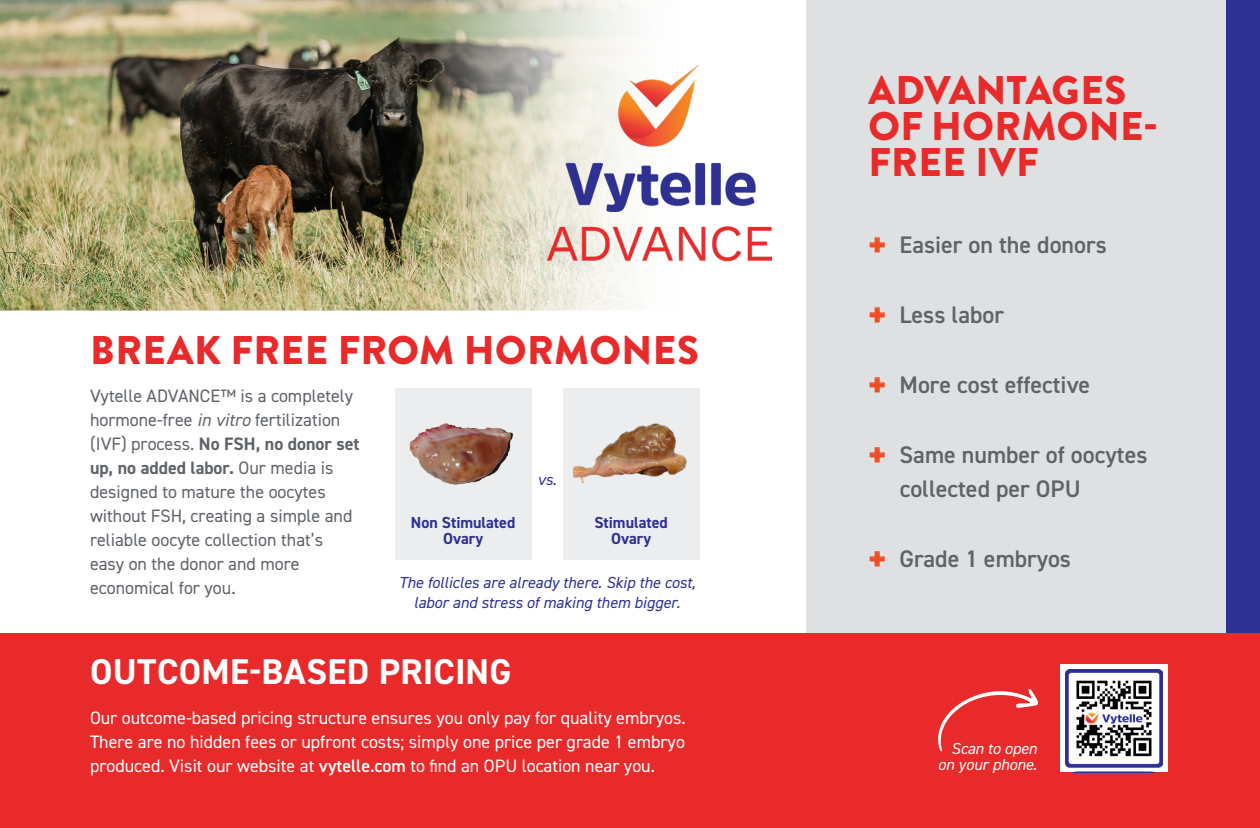
<style>
.page{position:relative;width:1260px;height:828px;background:#fff}
.page>*{position:absolute;margin:0;border:0;box-sizing:border-box;transform-origin:0 0}
.Header_Font{font:900 40px/36px "Brandon Grotesque";letter-spacing:.01em;color:#e82a2a}
.Header_Font-2{font:700 36px "DIN2014";letter-spacing:.005em;color:#fff}
.Body_Font{font:600 24px/34px "DIN2014";color:#5f6369}
.Body_Font-2{font:18px/24px "DIN2014";color:#5f6369}
.Body_Font-3{font:18px/24px "DIN2014";color:#fff;text-align:justify}
.Body_Font-4{font:italic 16px/20px "DIN2014";color:#2e3092;text-align:center}
.Body_Font-5{font:700 16px/16px "DIN2014";color:#2e3092;text-align:center}
.Body_Font-6{font:italic 16px/16px "DIN2014";color:#fff;text-align:right}
.s1{font-style:italic}
.s2{font-weight:700}
.s3{font-weight:600}
.s4{font-weight:700;font-size:36px;color:#f04b23}
</style>
<div class="page">
<img style="left:0;top:0;width:638px;height:310px">
<div style="left:806px;top:0;width:420px;height:828px;background:#dfe0e2"></div>
<div style="left:1226px;top:0;width:34px;height:828px;background:#2e3092"></div>
<div style="left:395px;top:388px;width:137px;height:171px;background:#ecedee"></div>
<div style="left:563px;top:388px;width:136px;height:171px;background:#ecedee"></div>
<img style="left:573px;top:423px;width:114px;height:61px">
<img style="left:409px;top:423px;width:104px;height:62px">
<div style="left:0;top:633px;width:1260px;height:195px;background:#e82a2a"></div>
<div style="left:1060px;top:664px;width:108px;height:108px;background:#fff"></div>
<img style="left:1065px;top:670px;width:98px;height:102px">
<svg style="left:938px;top:689px;width:100px;height:63px"></svg>
<img style="left:619px;top:64px;width:81px;height:83px">
<img style="left:551px;top:147px;width:205px;height:56px">
<img style="left:544px;top:203px;width:228px;height:64px">
<p class="Header_Font" style="left:90px;top:333px;width:610px">BREAK FREE FROM HORMONES</p>
<p class="Body_Font-2" style="left:90px;top:383px;width:271px">Vytelle ADVANCE™ is a completely hormone-free <span class="s1">in vitro</span> fertilization (IVF) process. <span class="s2">No FSH, no donor set up, no added labor.</span> Our media is designed to mature the oocytes without FSH, creating a simple and reliable oocyte collection that’s easy on the donor and more economical for you.</p>
<p class="Body_Font-4" style="left:537px;top:469px;width:21px">vs.</p>
<p class="Body_Font-5" style="left:411px;top:514px;width:106px">Non Stimulated<br>Ovary</p>
<p class="Body_Font-5" style="left:594px;top:514px;width:75px">Stimulated<br>Ovary</p>
<p class="Body_Font-4" style="left:399px;top:572px;width:298px">The follicles are already there. Skip the cost, labor and stress of making them bigger.</p>
<p class="Header_Font-2" style="left:90px;top:648px;width:423px">OUTCOME-BASED PRICING</p>
<p class="Body_Font-3" style="left:90px;top:706px;width:597px">Our outcome-based pricing structure ensures you only pay for quality embryos.<br>There are no hidden fees or upfront costs; simply one price per grade 1 embryo produced. Visit our website at <span class="s3">vytelle.com</span> to find an OPU location near you.</p>
<p class="Header_Font" style="left:868px;top:72px;width:291px">ADVANTAGES<br>OF HORMONE-<br>FREE IVF</p>
<p class="Body_Font" style="left:868px;top:227px;width:240px"><span class="s4">+</span> Easier on the donors</p>
<p class="Body_Font" style="left:868px;top:297px;width:137px"><span class="s4">+</span> Less labor</p>
<p class="Body_Font" style="left:868px;top:367px;width:224px"><span class="s4">+</span> More cost effective</p>
<p class="Body_Font" style="left:900px;top:437px;width:249px;text-indent:-32px"><span class="s4">+</span> Same number of oocytes collected per OPU</p>
<p class="Body_Font" style="left:868px;top:541px;width:204px"><span class="s4">+</span> Grade 1 embryos</p>
<p class="Body_Font-6" style="left:938px;top:740px;width:101px">Scan to open on your phone.</p>
</div>
